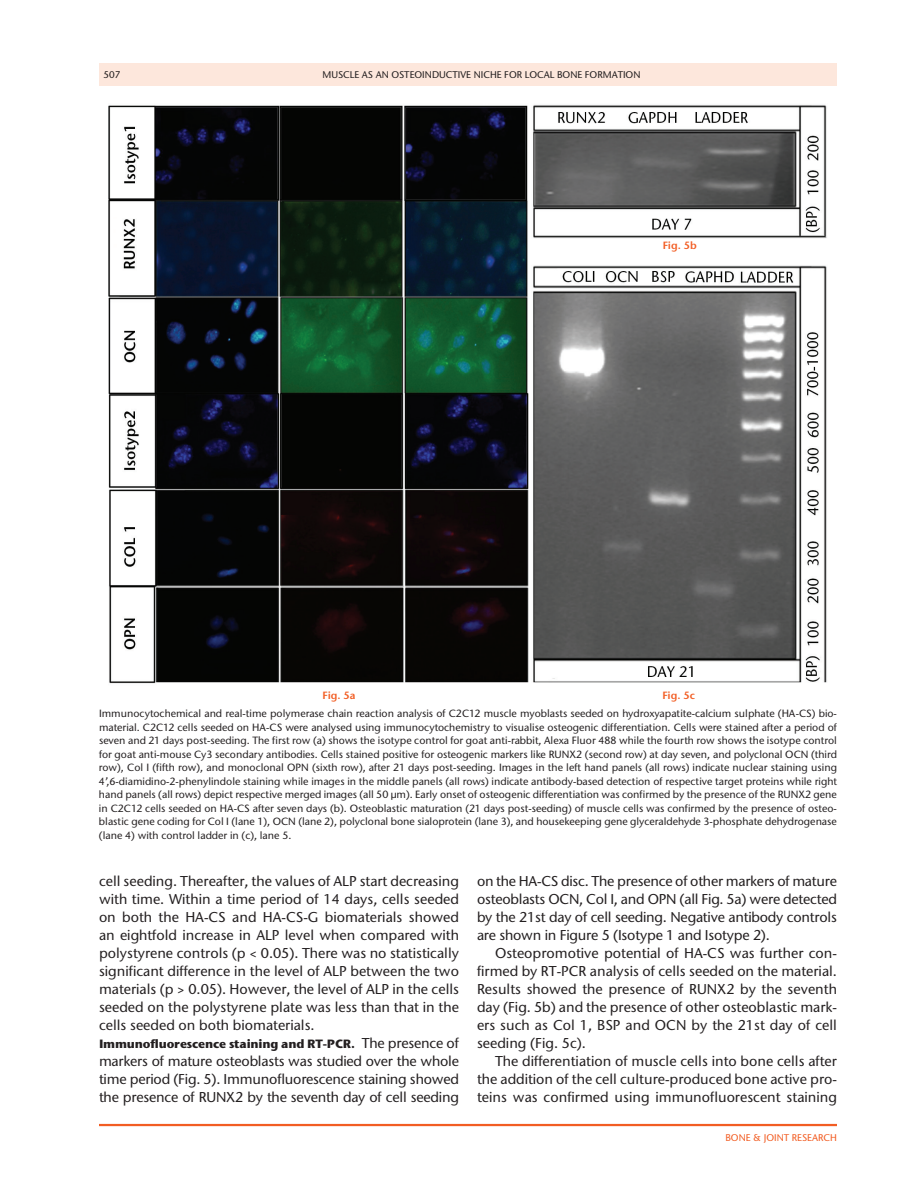
<style>
.page{position:relative;width:918px;height:1188px;background:#fff}
.page>*{position:absolute;margin:0;border:0;box-sizing:border-box;transform-origin:0 0}
.t1{font:500 14.25px/18px "Stone Sans ITC Pro";color:#231f20;text-align:justify}
.t2{font:700 12px "Stone Sans ITC Pro";letter-spacing:-.015em;color:#231f20}
.t3{font:500 10.5px/13.5px "Stone Sans ITC Pro";color:#231f20;text-align:justify}
.t4{font:600 10.5px "Stone Sans ITC Pro";color:#f25d23}
.t5{font:500 9.75px "Stone Sans ITC Pro";color:#231f20}
.t6{font:500 9.75px "Stone Sans ITC Pro";color:#f25d23}
.s1{font-weight:500;font-size:14.25px}
</style>
<div class="page">
<div style="left:99px;top:63px;width:738px;height:23px;background:#fde7dc"></div>
<hr style="left:99px;top:1124px;width:738px;height:2px;background:#f25d23">
<img style="left:108px;top:105px;width:719px;height:579px">
<p class="t5" style="left:104px;top:68px;width:18px">507</p>
<p class="t5" style="left:322px;top:68px;width:320px">Muscle as an osteoinductive niche for local bone formation</p>
<p class="t4" style="left:663px;top:239px;width:36px">Fig. 5b</p>
<p class="t4" style="left:323px;top:689px;width:35px">Fig. 5a</p>
<p class="t4" style="left:662px;top:689px;width:34px">Fig. 5c</p>
<p class="t3" style="left:99px;top:707px;width:740px">Immunocytochemical and real-time polymerase chain reaction analysis of C2C12 muscle myoblasts seeded on hydroxyapatite-calcium sulphate (HA-CS) bio&shy;material. C2C12 cells seeded on HA-CS were analysed using immunocytochemistry to visualise osteogenic differentiation. Cells were stained after a period of seven and 21 days post-seeding. The first row (a) shows the isotype control for goat anti-rabbit, Alexa Fluor 488 while the fourth row shows the isotype control for goat anti-mouse Cy3 secondary antibodies. Cells stained positive for osteogenic markers like RUNX2 (second row) at day seven, and polyclonal OCN (third row), Col I (fifth row), and monoclonal OPN (sixth row), after 21 days post-seeding. Images in the left hand panels (all rows) indicate nuclear staining using 4’,6-diamidino-2-phenylindole staining while images in the middle panels (all rows) indicate antibody-based detection of respective target proteins while right hand panels (all rows) depict respective merged images (all 50 μm). Early onset of osteogenic differentiation was confirmed by the presence of the RUNX2 gene in C2C12 cells seeded on HA-CS after seven days (b). Osteoblastic maturation (21 days post-seeding) of muscle cells was confirmed by the presence of osteo&shy;blastic gene coding for Col I (lane 1), OCN (lane 2), polyclonal bone sialoprotein (lane 3), and housekeeping gene glyceraldehyde 3-phosphate dehydrogenase (lane 4) with control ladder in (c), lane 5.</p>
<p class="t1" style="left:99px;top:872px;width:362px">cell seeding. Thereafter, the values of ALP start decreasing with time. Within a time period of 14 days, cells seeded on both the HA-CS and HA-CS-G biomaterials showed an eightfold increase in ALP level when compared with polystyrene controls (p &lt; 0.05). There was no statistically significant difference in the level of ALP between the two materials (p &gt; 0.05). However, the level of ALP in the cells seeded on the polystyrene plate was less than that in the cells seeded on both biomaterials.</p>
<p class="t2" style="left:99px;top:1036px;width:361px">Immunofluorescence staining and RT-PCR. <span class="s1">The presence of</span></p>
<h1 class="t1" style="left:99px;top:1052px;width:361px">markers of mature osteoblasts was studied over the whole time period (Fig. 5). Immunofluorescence staining showed the presence of RUNX2 by the seventh day of cell seeding</h1>
<h1 class="t1" style="left:477px;top:872px;width:362px">on the HA-CS disc. The presence of other markers of mature osteoblasts OCN, Col I, and OPN (all Fig. 5a) were detected by the 21st day of cell seeding. Negative antibody controls are shown in Figure 5 (Isotype 1 and Isotype 2).</h1>
<p class="t1" style="left:477px;top:944px;width:362px;text-indent:18px">Osteopromotive potential of HA-CS was further con&shy;firmed by RT-PCR analysis of cells seeded on the material.<br>Results showed the presence of RUNX2 by the seventh day (Fig. 5b) and the presence of other osteoblastic mark&shy;ers such as Col 1, BSP and OCN by the 21st day of cell seeding (Fig. 5c).</p>
<h1 class="t1" style="left:477px;top:1052px;width:362px;text-indent:18px">The differentiation of muscle cells into bone cells after the addition of the cell culture-produced bone active pro&shy;teins was confirmed using immunofluorescent staining</h1>
<p class="t6" style="left:725px;top:1132px;width:8px">BONE</p>
<p class="t6" style="left:753px;top:1132px;width:20px">&amp; JOINT</p>
<p class="t6" style="left:792px;top:1132px;width:7px">RESEARCH</p>
</div>
